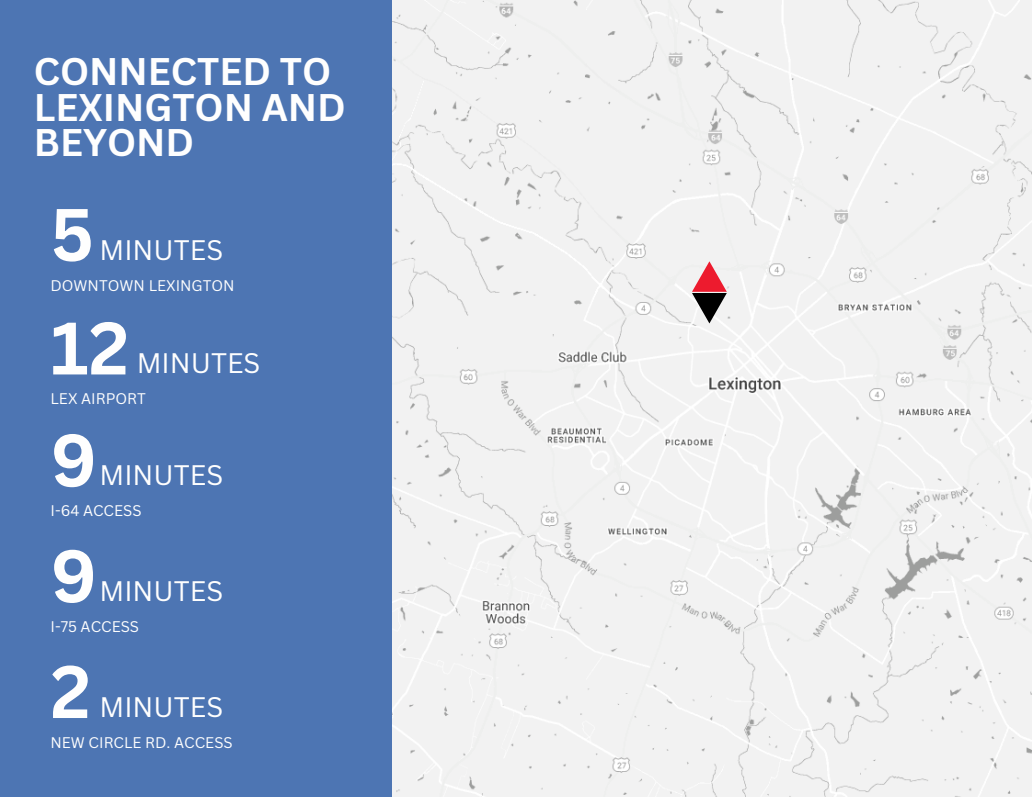
<style>
.page{position:relative;width:1032px;height:797px;background:#fff}
.page>*{position:absolute;margin:0;border:0;box-sizing:border-box;transform-origin:0 0}
.t1{font:700 72.5px "Canva Sans";color:#fefefe}
.t2{font:700 37.5px/35.6px "Canva Sans";color:#fefefe}
.t3{font:27.5px "Canva Sans";color:#fefefe}
.t4{font:15px "Canva Sans";color:#fefefe}
</style>
<div class="page">
<img style="left:392px;top:0;width:639px;height:797px">
<div style="left:0;top:0;width:392px;height:797px;background:#4d75b3"></div>
<svg style="left:691px;top:261px;width:35px;height:62px"></svg>
<p class="t2" style="left:34px;top:53px;width:313px">CONNECTED TO<br>LEXINGTON AND<br>BEYOND</p>
<p class="t1" style="left:50px;top:183px;width:45px">5</p>
<p class="t3" style="left:99px;top:230px;width:125px">MINUTES</p>
<p class="t4" style="left:50px;top:275px;width:186px">DOWNTOWN LEXINGTON</p>
<p class="t1" style="left:50px;top:297px;width:80px">12</p>
<p class="t3" style="left:137px;top:344px;width:125px">MINUTES</p>
<p class="t4" style="left:50px;top:388px;width:97px">LEX AIRPORT</p>
<p class="t1" style="left:50px;top:409px;width:48px">9</p>
<p class="t3" style="left:99px;top:456px;width:125px">MINUTES</p>
<p class="t4" style="left:50px;top:500px;width:92px">I-64 ACCESS</p>
<p class="t1" style="left:50px;top:525px;width:48px">9</p>
<p class="t3" style="left:99px;top:572px;width:125px">MINUTES</p>
<p class="t4" style="left:50px;top:616px;width:90px">I-75 ACCESS</p>
<p class="t1" style="left:50px;top:640px;width:42px">2</p>
<p class="t3" style="left:99px;top:687px;width:125px">MINUTES</p>
<p class="t4" style="left:50px;top:732px;width:184px">NEW CIRCLE RD. ACCESS</p>
</div>
